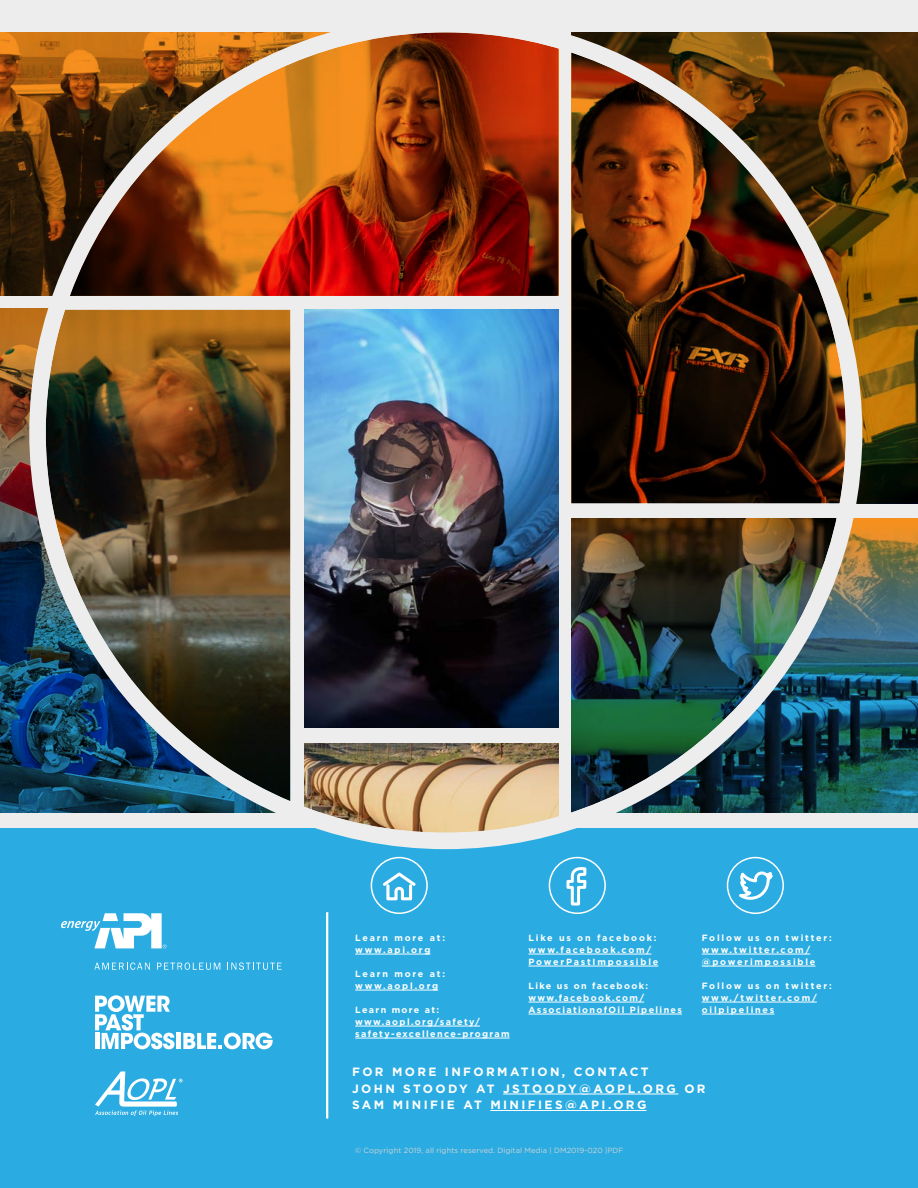
<style>
.page{position:relative;width:918px;height:1188px;background:#ededed}
.page>*{position:absolute;margin:0;border:0;box-sizing:border-box;transform-origin:0 0}
.t1{font:700 12px/16.5px "Gotham";letter-spacing:.2em;color:#fff}
.t2{font:700 9px/12px "Gotham";letter-spacing:.19em;color:#fff}
.t3{font:700 9px/12px "Gotham";letter-spacing:.15em;color:#fff}
.t4{font:7.5px "Gotham";letter-spacing:.01em;color:#d1d3d4}
</style>
<div class="page">
<div style="left:0;top:829px;width:918px;height:359px;background:#2aace2"></div>
<hr style="left:355px;top:954px;width:75px;height:1px;background:#fff">
<hr style="left:355px;top:990px;width:83px;height:1px;background:#fff">
<hr style="left:355px;top:1026px;width:125px;height:1px;background:#fff">
<hr style="left:355px;top:1038px;width:155px;height:1px;background:#fff">
<hr style="left:528px;top:954px;width:123px;height:1px;background:#fff">
<hr style="left:528px;top:966px;width:130px;height:1px;background:#fff">
<hr style="left:528px;top:1002px;width:116px;height:1px;background:#fff">
<hr style="left:528px;top:1014px;width:154px;height:1px;background:#fff">
<hr style="left:702px;top:954px;width:108px;height:1px;background:#fff">
<hr style="left:702px;top:966px;width:114px;height:1px;background:#fff">
<hr style="left:702px;top:1002px;width:115px;height:1px;background:#fff">
<hr style="left:702px;top:1014px;width:72px;height:1px;background:#fff">
<div style="left:371px;top:857px;width:57px;height:57px;border:2px solid #fff;border-radius:50%"></div>
<svg style="left:383px;top:872px;width:33px;height:29px"></svg>
<svg style="left:326px;top:912px;width:2px;height:207px"></svg>
<svg style="left:61px;top:913px;width:105px;height:35px"></svg>
<svg style="left:94px;top:962px;width:56px;height:8px"></svg>
<svg style="left:157px;top:962px;width:63px;height:8px"></svg>
<svg style="left:227px;top:962px;width:55px;height:8px"></svg>
<div style="left:549px;top:857px;width:57px;height:57px;border:2px solid #fff;border-radius:50%"></div>
<svg style="left:565px;top:867px;width:23px;height:227px"></svg>
<div style="left:727px;top:857px;width:57px;height:57px;border:2px solid #fff;border-radius:50%"></div>
<svg style="left:728px;top:867px;width:48px;height:34px"></svg>
<hr style="left:503px;top:1094px;width:175px;height:1px;background:#fff">
<hr style="left:490px;top:1110px;width:156px;height:1px;background:#fff">
<svg style="left:95px;top:995px;width:79px;height:54px"></svg>
<div style="left:176px;top:1033px;width:5px;height:16px;background:#fff"></div>
<svg style="left:183px;top:1033px;width:90px;height:16px"></svg>
<svg style="left:95px;top:1071px;width:88px;height:45px"></svg>
<img style="left:0;top:32px;width:46px;height:264px">
<img style="left:0;top:309px;width:274px;height:503px">
<img style="left:846px;top:518px;width:72px;height:294px">
<img style="left:846px;top:32px;width:72px;height:471px">
<div style="left:38px;top:24px;width:816px;height:817px;background:#ededed;border-radius:50%"></div>
<svg style="left:46px;top:32px;width:24px;height:264px;background:#724519"></svg>
<img style="left:70px;top:32px;width:488px;height:264px">
<svg style="left:571px;top:32px;width:275px;height:21px;background:#5f471d"></svg>
<img style="left:571px;top:53px;width:275px;height:450px">
<img style="left:46px;top:310px;width:244px;height:491px">
<img style="left:305px;top:310px;width:253px;height:418px">
<img style="left:305px;top:744px;width:253px;height:89px">
<svg style="left:571px;top:812px;width:275px;height:18px"></svg>
<img style="left:571px;top:519px;width:275px;height:293px">
<p class="t2" style="left:355px;top:932px;width:91px">Learn more at: www.api.org</p>
<p class="t2" style="left:355px;top:968px;width:91px">Learn more at: www.aopl.org</p>
<p class="t3" style="left:355px;top:1004px;width:156px">Learn more at: www.aopl.org/safety/ safety-excellence-program</p>
<p class="t2" style="left:528px;top:932px;width:131px">Like us on facebook: www.facebook.com/<br>PowerPastImpossible</p>
<p class="t3" style="left:528px;top:980px;width:155px">Like us on facebook: www.facebook.com/<br>AssociationofOil Pipelines</p>
<p class="t2" style="left:702px;top:932px;width:131px">Follow us on twitter: www.twitter.com/ @powerimpossible</p>
<p class="t2" style="left:702px;top:980px;width:131px">Follow us on twitter: www./twitter.com/ oilpipelines</p>
<h1 class="t1" style="left:352px;top:1064px;width:355px">FOR MORE INFORMATION, CONTACT<br>JOHN STOODY AT JSTOODY@AOPL.ORG OR<br>SAM MINIFIE AT MINIFIES@API.ORG</h1>
<p class="t4" style="left:355px;top:1146px;width:270px">© Copyright 2019, all rights reserved. Digital Media | DM2019-020 |PDF</p>
</div>
